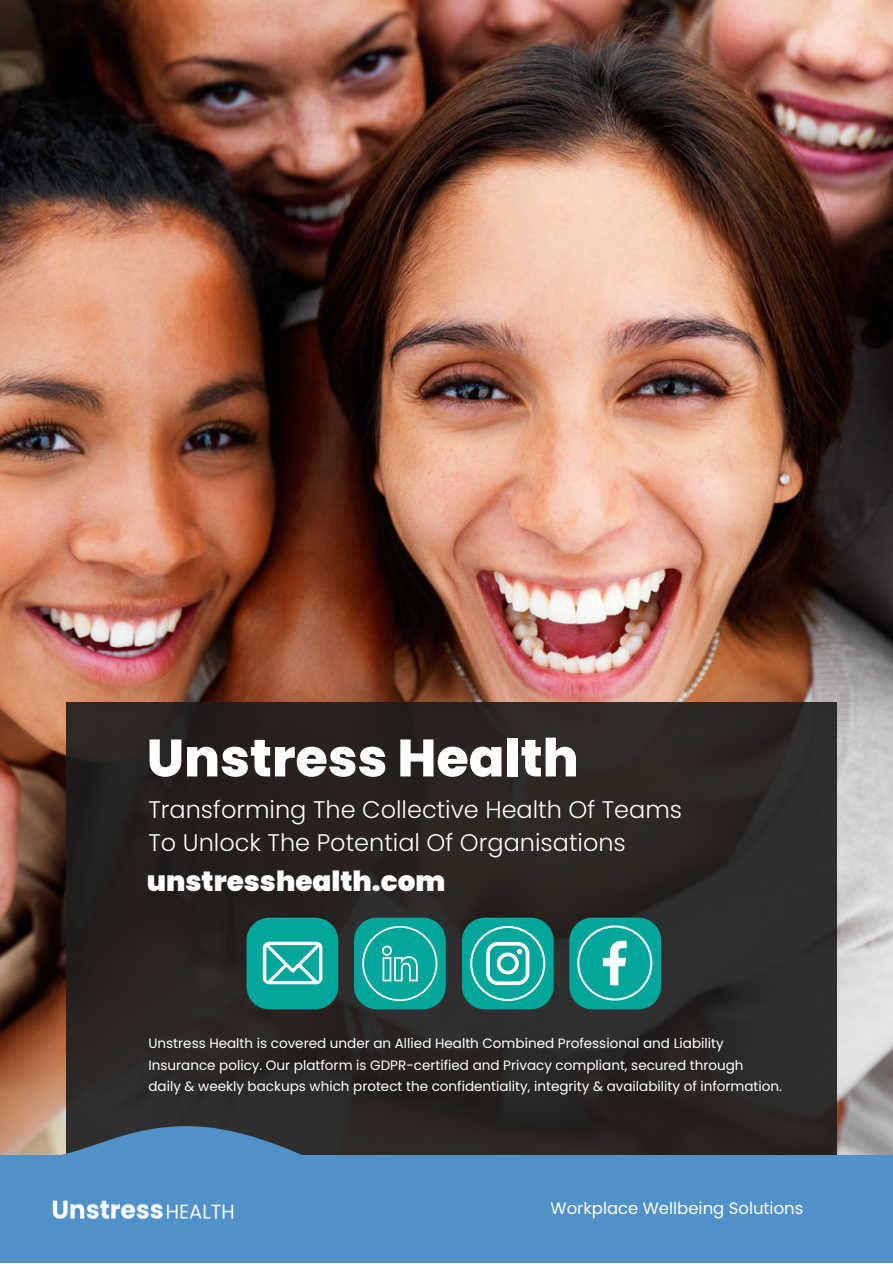
<style>
.page{position:relative;width:893px;height:1264px;background:#fff}
.page>*{position:absolute;margin:0;border:0;box-sizing:border-box;transform-origin:0 0}
.t1{font:800 52.5px "Poppins";color:#fff}
.t2{font:900 27.75px "Poppins";color:#fff}
.t3{font:300 24px "Poppins";color:#fff}
.t4{font:16.5px "Poppins";color:#fff}
.t5{font:13.5px "Poppins";color:#fff}
</style>
<div class="page">
<img style="left:0;top:0;width:892px;height:1155px">
<div style="left:66px;top:702px;width:770px;height:560px;background:linear-gradient(to right,#27211e,#2d2a28)"></div>
<svg style="left:0;top:1124px;width:358px;height:31px;background:#576b7c"></svg>
<div style="left:0;top:1155px;width:892px;height:107px;background:#4f91c8"></div>
<img style="left:52px;top:1200px;width:182px;height:20px">
<div style="left:246px;top:917px;width:92px;height:92px;background:#04a59a;border-radius:23px"></div>
<div style="left:354px;top:917px;width:91px;height:92px;background:#04a59a;border-radius:23px"></div>
<div style="left:462px;top:917px;width:91px;height:92px;background:#04a59a;border-radius:23px"></div>
<div style="left:569px;top:917px;width:92px;height:92px;background:#04a59a;border-radius:23px"></div>
<svg style="left:263px;top:941px;width:59px;height:43px"></svg>
<svg style="left:362px;top:926px;width:75px;height:75px"></svg>
<svg style="left:470px;top:926px;width:75px;height:75px"></svg>
<svg style="left:577px;top:925px;width:75px;height:75px"></svg>
<p class="t1" style="left:147px;top:721px;width:433px">Unstress Health</p>
<p class="t3" style="left:148px;top:792px;width:535px">Transforming The Collective Health Of Teams</p>
<p class="t3" style="left:148px;top:825px;width:479px">To Unlock The Potential Of Organisations</p>
<p class="t2" style="left:147px;top:861px;width:300px">unstresshealth.com</p>
<p class="t5" style="left:148px;top:1033px;width:576px">Unstress Health is covered under an Allied Health Combined Professional and Liability</p>
<p class="t5" style="left:148px;top:1055px;width:596px">Insurance policy. Our platform is GDPR-certified and Privacy compliant, secured through</p>
<p class="t5" style="left:148px;top:1076px;width:635px">daily &amp; weekly backups which protect the confidentiality, integrity &amp; availability of information.</p>
<p class="t4" style="left:550px;top:1196px;width:254px">Workplace Wellbeing Solutions</p>
</div>
